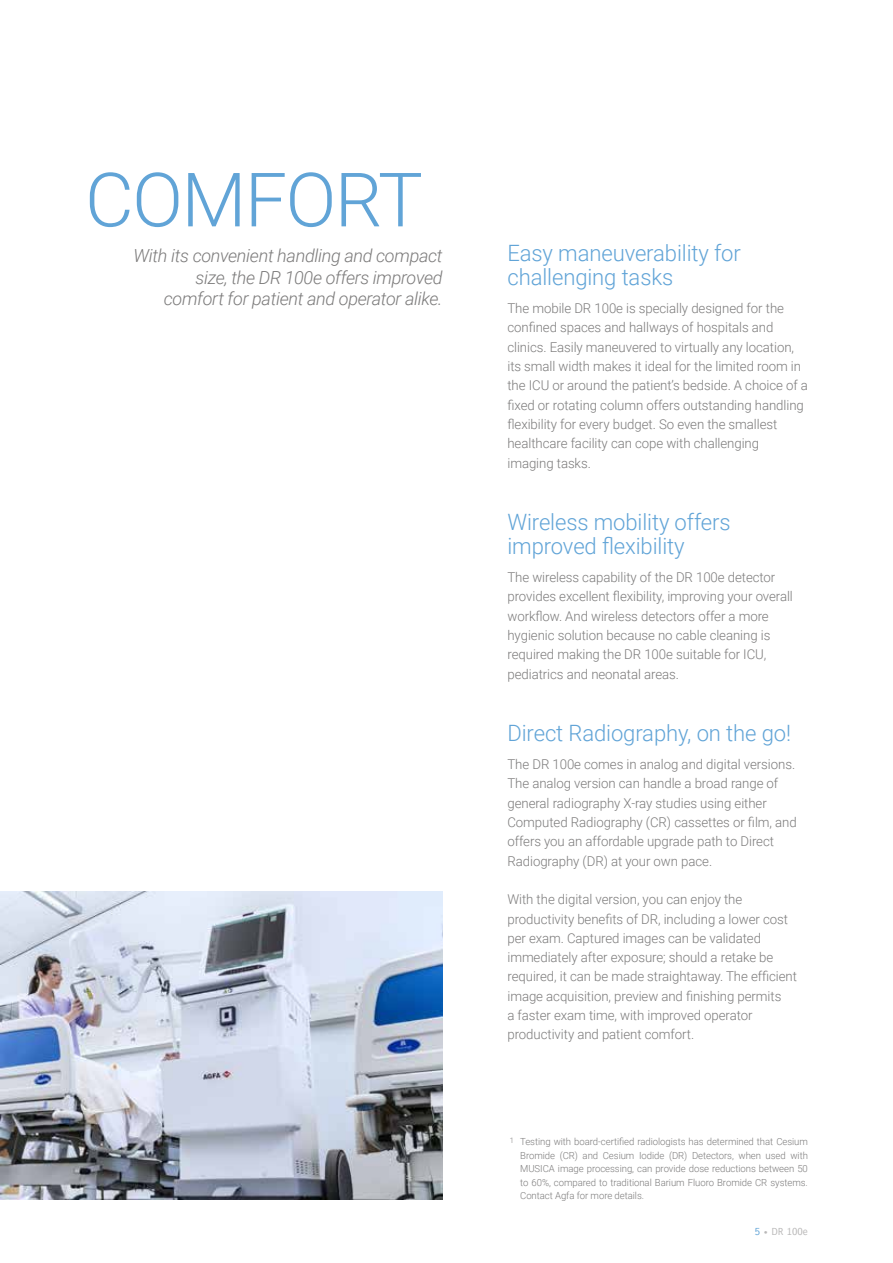
<style>
.page{position:relative;width:893px;height:1263px;background:#fff}
.page>*{position:absolute;margin:0;border:0;box-sizing:border-box;transform-origin:0 0}
.t1{font:300 75px "Roboto";letter-spacing:-.02em;color:#61a4d7}
.t2{font:300 22.5px/24px "Roboto";letter-spacing:-.005em;color:#61a4d7}
.t3{font:italic 300 18px/21.6px "Roboto";letter-spacing:-.02em;color:#7c7b7b;text-align:right}
.t4{font:300 13.5px/19.4px "Roboto";letter-spacing:-.005em;color:#7c7b7b}
.t5{font:300 10.5px "Bosis For Agfa";color:#b9b8b8}
.t6{font:300 9.75px/13.5px "Roboto";letter-spacing:-.005em;color:#7c7b7b;text-align:justify}
.s1{color:#61a4d7}
</style>
<div class="page">
<img style="left:0;top:891px;width:443px;height:308px">
<h1 class="t1" style="left:85px;top:147px;width:339px">COMFORT</h1>
<h3 class="t3" style="left:134px;top:244px;width:311px">With its convenient handling and compact size, the DR 100e offers improved comfort for patient and operator alike.</h3>
<h2 class="t2" style="left:507px;top:240px;width:235px">Easy maneuverability for challenging tasks</h2>
<p class="t4" style="left:507px;top:298px;width:302px">The mobile DR 100e is specially designed for the confined spaces and hallways of hospitals and clinics. Easily maneuvered to virtually any location, its small width makes it ideal for the limited room in the ICU or around the patient’s bedside. A choice of a fixed or rotating column offers outstanding handling flexibility for every budget. So even the smallest healthcare facility can cope with challenging imaging tasks.</p>
<h2 class="t2" style="left:507px;top:509px;width:225px">Wireless mobility offers improved flexibility</h2>
<p class="t4" style="left:507px;top:567px;width:287px">The wireless capability of the DR 100e detector provides excellent flexibility, improving your overall workflow. And wireless detectors offer a more hygienic solution because no cable cleaning is required making the DR 100e suitable for ICU, pediatrics and neonatal areas.</p>
<h2 class="t2" style="left:507px;top:720px;width:285px">Direct Radiography, on the go!</h2>
<p class="t4" style="left:507px;top:754px;width:291px">The DR 100e comes in analog and digital versions.<br>The analog version can handle a broad range of general radiography X-ray studies using either Computed Radiography (CR) cassettes or film, and offers you an affordable upgrade path to Direct Radiography (DR) at your own pace.</p>
<p class="t4" style="left:507px;top:889px;width:291px">With the digital version, you can enjoy the productivity benefits of DR, including a lower cost per exam. Captured images can be validated immediately after exposure; should a retake be required, it can be made straightaway. The efficient image acquisition, preview and finishing permits<br>a faster exam time, with improved operator productivity and patient comfort.</p>
<p class="t6" style="left:520px;top:1134px;width:289px;text-indent:-10px"><sup>1</sup> Testing with board-certified radiologists has determined that Cesium Bromide (CR) and Cesium Iodide (DR) Detectors, when used with MUSICA image processing, can provide dose reductions between 50 to 60%, compared to traditional Barium Fluoro Bromide CR systems.<br>Contact Agfa for more details.</p>
<p class="t5" style="left:755px;top:1226px;width:55px"><span class="s1">5</span> • DR 100e</p>
</div>
